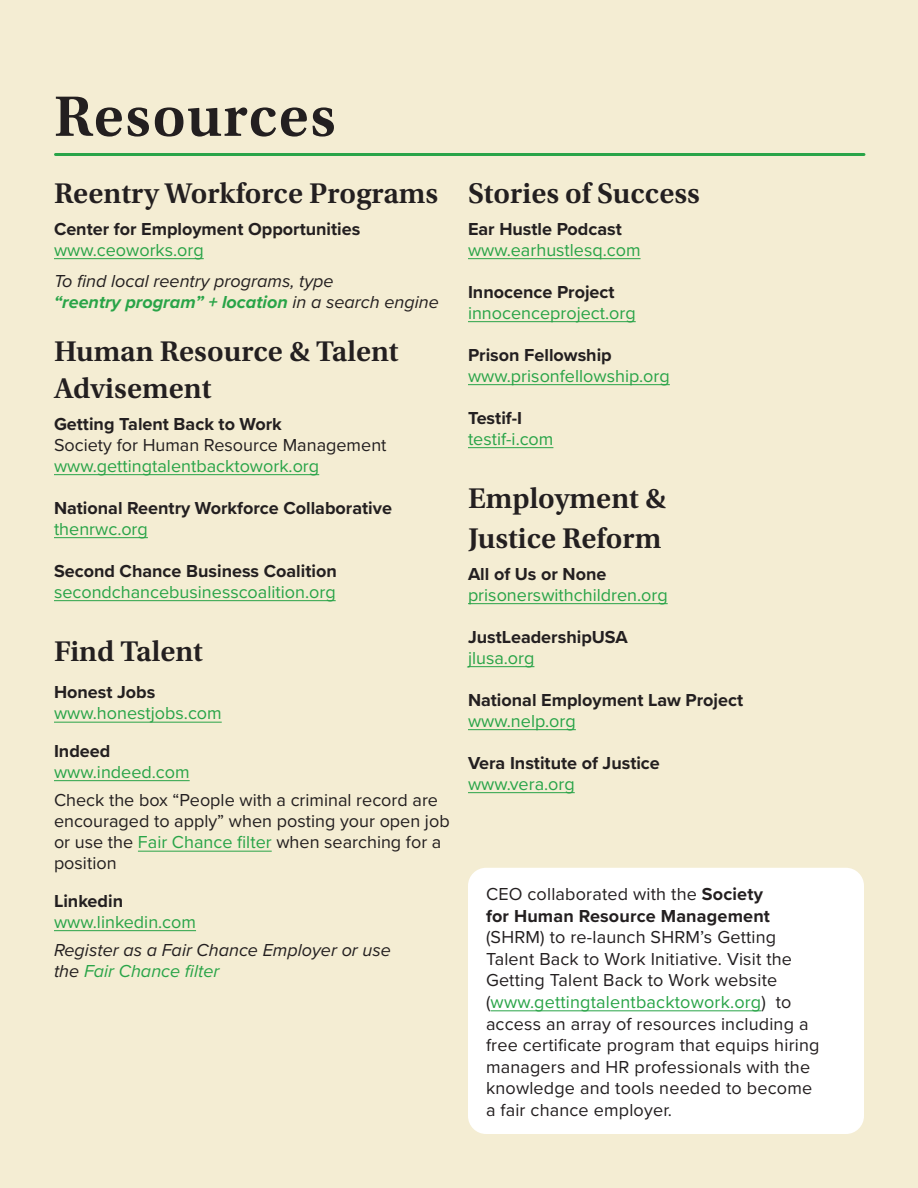
<style>
.page{position:relative;width:918px;height:1188px;background:#f4edd3}
.page>*{position:absolute;margin:0;border:0;box-sizing:border-box;transform-origin:0 0}
.Utopia_-_Section_Header___L_Title_-_Blac{font:600 60px "Utopia Std";letter-spacing:.02em;color:#231f20}
.Utopia_-_Callout_-_black{font:600 30px "Utopia Std";color:#231f20}
.Proxima_Nova_-_Body_-_black{font:600 30px "Utopia Std";color:#231f20}
.Proxima_Nova_-_Body_-_black-2{font:18px/21.6px "Proxima Nova";letter-spacing:.01em;color:#231f20}
.Utopia_-_Callout_-_black-2{font:18px/21px "Proxima Nova";color:#29a448}
.Utopia_-_Callout_-_black-3{font:700 18px/21px "Proxima Nova";color:#231f20}
.Utopia_-_Callout_-_black-4{font:18px/21px "Proxima Nova";color:#231f20}
.Proxima_Nova_-_Body_-_black-3{font:italic 18px/21px "Proxima Nova";color:#231f20}
.Utopia_-_Callout_-_black-5{font:italic 18px/21px "Proxima Nova";color:#231f20}
.s1{font-weight:400;color:#29a448}
.s2{font-weight:700;color:#29a448}
.s3{font-weight:700}
.s4{color:#29a448}
.s5{font-weight:700;color:#231f20}
</style>
<div class="page">
<hr style="left:56px;top:153px;width:808px;height:3px;background:#29a448">
<hr style="left:54px;top:258px;width:150px;height:1px;background:#29a448">
<hr style="left:54px;top:474px;width:265px;height:1px;background:#29a448">
<hr style="left:54px;top:537px;width:94px;height:1px;background:#29a448">
<hr style="left:54px;top:600px;width:282px;height:1px;background:#29a448">
<hr style="left:54px;top:722px;width:168px;height:1px;background:#29a448">
<hr style="left:54px;top:780px;width:136px;height:1px;background:#29a448">
<hr style="left:138px;top:851px;width:134px;height:1px;background:#29a448">
<hr style="left:54px;top:930px;width:142px;height:1px;background:#29a448">
<hr style="left:468px;top:258px;width:173px;height:1px;background:#29a448">
<hr style="left:468px;top:321px;width:168px;height:1px;background:#29a448">
<hr style="left:468px;top:384px;width:202px;height:1px;background:#29a448">
<hr style="left:468px;top:447px;width:85px;height:1px;background:#29a448">
<hr style="left:468px;top:603px;width:200px;height:1px;background:#29a448">
<hr style="left:468px;top:666px;width:66px;height:1px;background:#29a448">
<hr style="left:468px;top:729px;width:108px;height:1px;background:#29a448">
<hr style="left:468px;top:792px;width:107px;height:1px;background:#29a448">
<div style="left:468px;top:868px;width:396px;height:266px;background:#fff;border-radius:18px"></div>
<hr style="left:491px;top:1010px;width:270px;height:1px;background:#29a448">
<p class="Utopia_-_Section_Header___L_Title_-_Blac" style="left:54px;top:83px;width:283px">Resources</p>
<p class="Utopia_-_Callout_-_black" style="left:54px;top:177px;width:386px">Reentry Workforce Programs</p>
<p class="Utopia_-_Callout_-_black-3" style="left:54px;top:218px;width:308px">Center for Employment Opportunities <span class="s1">www.ceoworks.org</span></p>
<p class="Proxima_Nova_-_Body_-_black-3" style="left:54px;top:270px;width:386px">To find local reentry programs, type<br><span class="s2">“reentry program” + location</span> in a search engine</p>
<p class="Proxima_Nova_-_Body_-_black" style="left:54px;top:334px;width:346px">Human Resource &amp; Talent</p>
<p class="Proxima_Nova_-_Body_-_black" style="left:54px;top:372px;width:159px">Advisement</p>
<p class="Utopia_-_Callout_-_black-4" style="left:54px;top:413px;width:334px"><span class="s3">Getting Talent Back to Work<br></span>Society for Human Resource Management <span class="s4">www.gettingtalentbacktowork.org</span></p>
<p class="Utopia_-_Callout_-_black-3" style="left:54px;top:497px;width:340px">National Reentry Workforce Collaborative <span class="s1">thenrwc.org</span></p>
<p class="Utopia_-_Callout_-_black-2" style="left:54px;top:560px;width:284px"><span class="s5">Second Chance Business Coalition </span>secondchancebusinesscoalition.org</p>
<p class="Utopia_-_Callout_-_black" style="left:54px;top:634px;width:151px">Find Talent</p>
<p class="Utopia_-_Callout_-_black-2" style="left:54px;top:681px;width:169px"><span class="s5">Honest Jobs </span>www.honestjobs.com</p>
<p class="Utopia_-_Callout_-_black-2" style="left:54px;top:740px;width:137px"><span class="s5">Indeed </span>www.indeed.com</p>
<p class="Proxima_Nova_-_Body_-_black-2" style="left:54px;top:789px;width:397px;line-height:21px">Check the box “People with a criminal record are encouraged to apply” when posting your open job or use the <span class="s4">Fair Chance filter</span> when searching for a position</p>
<p class="Utopia_-_Callout_-_black-2" style="left:54px;top:890px;width:144px"><span class="s5">Linkedin </span>www.linkedin.com</p>
<p class="Utopia_-_Callout_-_black-5" style="left:54px;top:939px;width:338px">Register as a Fair Chance Employer or use the <span class="s4">Fair Chance filter</span></p>
<p class="Utopia_-_Callout_-_black" style="left:468px;top:177px;width:233px">Stories of Success</p>
<p class="Utopia_-_Callout_-_black-2" style="left:468px;top:218px;width:174px"><span class="s5">Ear Hustle Podcast </span>www.earhustlesq.com</p>
<p class="Utopia_-_Callout_-_black-2" style="left:468px;top:281px;width:169px"><span class="s5">Innocence Project </span>innocenceproject.org</p>
<p class="Utopia_-_Callout_-_black-2" style="left:468px;top:344px;width:203px"><span class="s5">Prison Fellowship </span>www.prisonfellowship.org</p>
<p class="Utopia_-_Callout_-_black-2" style="left:468px;top:407px;width:87px"><span class="s5">Testif-I </span>testif-i.com</p>
<p class="Utopia_-_Callout_-_black" style="left:468px;top:481px;width:200px">Employment &amp;</p>
<p class="Utopia_-_Callout_-_black" style="left:468px;top:522px;width:195px">Justice Reform</p>
<p class="Utopia_-_Callout_-_black-2" style="left:468px;top:563px;width:201px"><span class="s5">All of Us or None </span>prisonerswithchildren.org</p>
<p class="Utopia_-_Callout_-_black-3" style="left:468px;top:626px;width:161px">JustLeadershipUSA <span class="s1">jlusa.org</span></p>
<p class="Utopia_-_Callout_-_black-3" style="left:468px;top:689px;width:277px">National Employment Law Project <span class="s1">www.nelp.org</span></p>
<p class="Utopia_-_Callout_-_black-3" style="left:468px;top:752px;width:193px">Vera Institute of Justice <span class="s1">www.vera.org</span></p>
<p class="Proxima_Nova_-_Body_-_black-2" style="left:486px;top:882px;width:335px">CEO collaborated with the <span class="s3">Society<br>for Human Resource Management </span>(SHRM) to re-launch SHRM’s Getting Talent Back to Work Initiative. Visit the Getting Talent Back to Work website (<span class="s4">www.gettingtalentbacktowork.org</span>) to access an array of resources including a free certificate program that equips hiring managers and HR professionals with the knowledge and tools needed to become a fair chance employer.</p>
</div>
